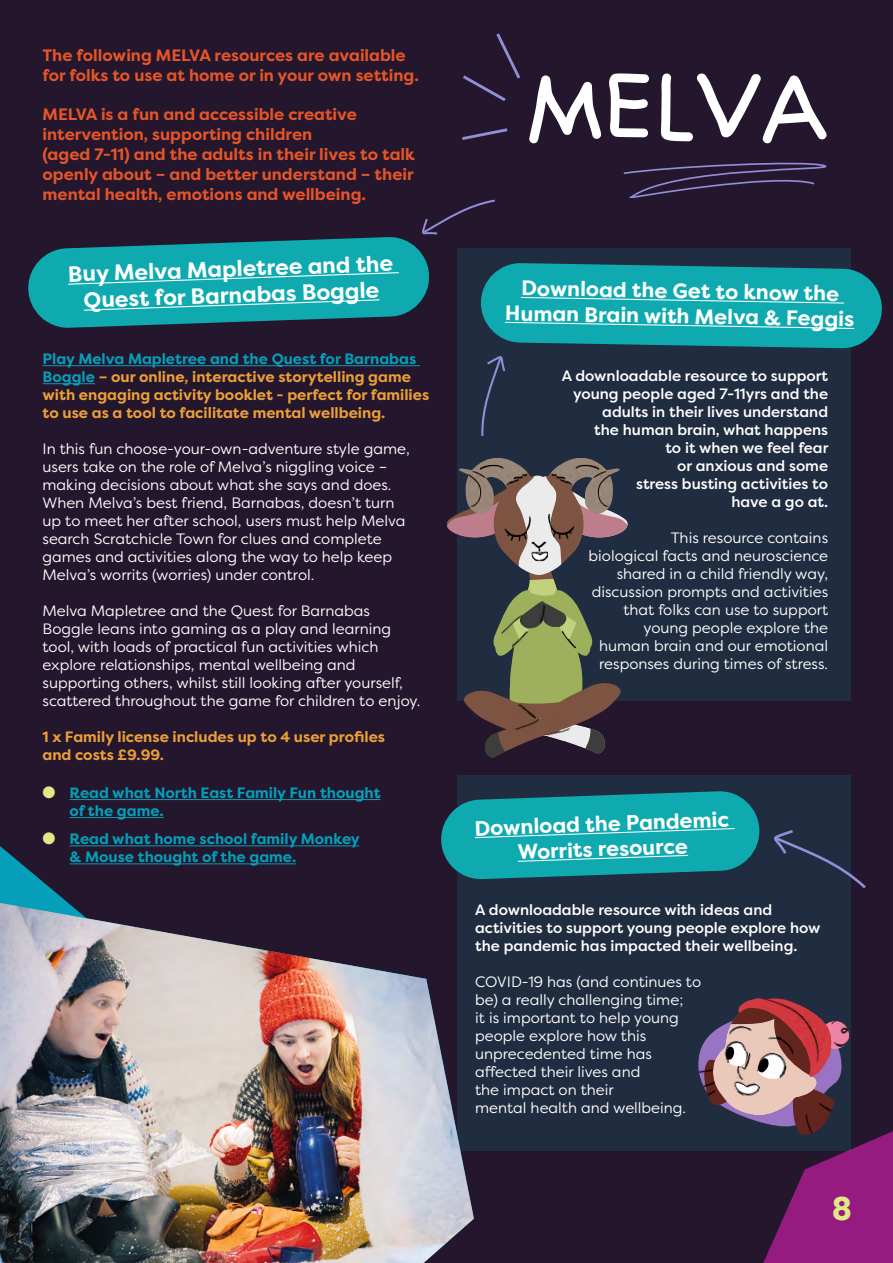
<style>
.page{position:relative;width:893px;height:1263px;background:#23162d}
.page>*{position:absolute;margin:0;border:0;box-sizing:border-box;transform-origin:0 0}
.t1{font:700 31.5px "Poppins";color:#e1e887}
.t2{font:700 22.05px/26.5px "Filson Pro";color:#fff;text-align:center}
.t3{font:700 21px/25.2px "Filson Pro";color:#fff;text-align:center}
.t4{font:700 16.5px/19.8px "Filson Pro";color:#e55528}
.t5{font:15px/18px "Filson Pro";color:#fff}
.t6{font:500 15px/18px "Filson Pro";color:#fff;text-align:right}
.t7{font:700 15px/18px "Filson Pro";color:#ec9f37}
.t8{font:700 15px/18px "Filson Pro";color:#059fb9}
.s1{color:#059fb9}
.s2{color:#e1e887}
</style>
<div class="page">
<svg style="left:529px;top:75px;width:72px;height:68px"></svg>
<svg style="left:609px;top:73px;width:40px;height:64px"></svg>
<svg style="left:661px;top:73px;width:166px;height:70px"></svg>
<svg style="left:462px;top:33px;width:59px;height:107px"></svg>
<hr style="left:70px;top:799px;width:311px;height:1px;background:#059fb9">
<hr style="left:70px;top:817px;width:94px;height:1px;background:#059fb9">
<hr style="left:70px;top:845px;width:289px;height:1px;background:#059fb9">
<div style="left:457px;top:249px;width:393px;height:452px;background:#202c40"></div>
<svg style="left:446px;top:458px;width:182px;height:299px"></svg>
<img style="left:518px;top:704px;width:17px;height:12px">
<img style="left:520px;top:710px;width:16px;height:12px">
<div style="left:457px;top:775px;width:393px;height:375px;background:#202c40"></div>
<svg style="left:441px;top:791px;width:319px;height:88px;background:#15989f"></svg>
<svg style="left:774px;top:828px;width:92px;height:63px"></svg>
<svg style="left:695px;top:998px;width:198px;height:265px"></svg>
<img style="left:735px;top:1083px;width:24px;height:12px">
<svg style="left:0;top:846px;width:360px;height:57px"></svg>
<img style="left:0;top:903px;width:474px;height:360px">
<svg style="left:28px;top:162px;width:854px;height:276px"></svg>
<p class="t4" style="left:43px;top:46px;width:378px">The following MELVA resources are available for folks to use at home or in your own setting.</p>
<p class="t4" style="left:43px;top:105px;width:374px">MELVA is a fun and accessible creative intervention, supporting children<br>(aged 7-11) and the adults in their lives to talk openly about – and better understand – their mental health, emotions and wellbeing.</p>
<h2 class="t2" style="left:67px;top:261px;width:327px;rotate:-2deg">Buy Melva Mapletree and the<br>Quest for Barnabas Boggle</h2>
<p class="t7" style="left:43px;top:350px;width:388px"><span class="s1">Play Melva Mapletree and the Quest for Barnabas Boggle</span> – our online, interactive storytelling game with engaging activity booklet - perfect for families to use as a tool to facilitate mental wellbeing.</p>
<p class="t5" style="left:43px;top:440px;width:369px">In this fun choose-your-own-adventure style game, users take on the role of Melva’s niggling voice – making decisions about what she says and does.<br>When Melva’s best friend, Barnabas, doesn’t turn up to meet her after school, users must help Melva search Scratchicle Town for clues and complete games and activities along the way to help keep Melva’s worrits (worries) under control.</p>
<p class="t5" style="left:43px;top:602px;width:379px">Melva Mapletree and the Quest for Barnabas Boggle leans into gaming as a play and learning tool, with loads of practical fun activities which explore relationships, mental wellbeing and supporting others, whilst still looking after yourself, scattered throughout the game for children to enjoy.</p>
<p class="t7" style="left:43px;top:728px;width:344px">1 x Family license includes up to 4 user profiles and costs £9.99.</p>
<p class="t8" style="left:70px;top:784px;width:313px;text-indent:-27px"><span class="s2">●</span> Read what North East Family Fun thought of the game.</p>
<p class="t8" style="left:70px;top:830px;width:292px;text-indent:-27px"><span class="s2">●</span> Read what home school family Monkey &amp; Mouse thought of the game.</p>
<h3 class="t3" style="left:506px;top:275px;width:351px;rotate:1deg">Download the Get to know the<br>Human Brain with Melva &amp; Feggis</h3>
<p class="t6" style="left:562px;top:367px;width:268px">A downloadable resource to support young people aged 7-11yrs and the adults in their lives understand<br>the human brain, what happens<br>to it when we feel fear<br>or anxious and some<br>stress busting activities to<br>have a go at.</p>
<p class="t5" style="left:589px;top:529px;width:241px;text-align:right">This resource contains<br>biological facts and neuroscience shared in a child friendly way, discussion prompts and activities that folks can use to support young people explore the<br>human brain and our emotional responses during times of stress.</p>
<h3 class="t3" style="left:474px;top:816px;width:256px;rotate:-2deg">Download the Pandemic<br>Worrits resource</h3>
<p class="t6" style="left:475px;top:900px;width:347px;text-align:left">A downloadable resource with ideas and activities to support young people explore how the pandemic has impacted their wellbeing.</p>
<p class="t5" style="left:475px;top:972px;width:227px">COVID-19 has (and continues to be) a really challenging time;<br>it is important to help young people explore how this unprecedented time has affected their lives and<br>the impact on their<br>mental health and wellbeing.</p>
<h1 class="t1" style="left:832px;top:1190px;width:22px">8</h1>
</div>
